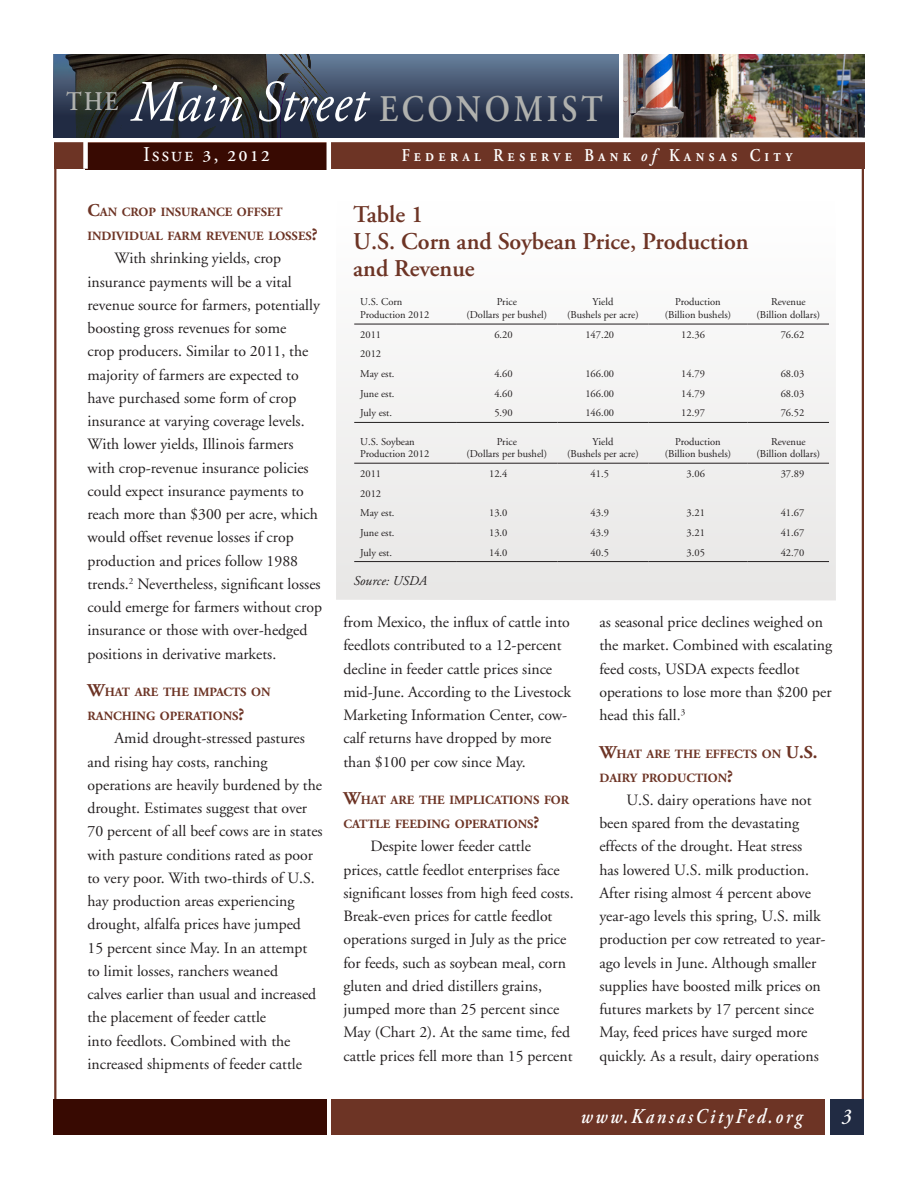
<style>
.page{position:relative;width:918px;height:1188px;background:#fff}
.page>*{position:absolute;margin:0;border:0;box-sizing:border-box;transform-origin:0 0}
.t1{font:italic 58.5px "Adobe Garamond Pro";letter-spacing:.01em;color:#fff;scale:.9 1}
.t2{font:600 37.5px "Adobe Garamond Pro";letter-spacing:.115em;color:#b0b1ae;scale:.85 1}
.t3{font:600 27px "Adobe Garamond Pro";color:#b0b1ae;scale:.85 1}
.t4{font:600 24px "Adobe Garamond Pro";letter-spacing:-.005em;color:#6d3425}
.t5{font:italic 600 21px "Adobe Garamond Pro";letter-spacing:.15em;color:#fff;scale:.85 1}
.t6{font:21px "Adobe Garamond Pro";letter-spacing:.08em;color:#fff}
.t7{font:600 18px "Adobe Garamond Pro";letter-spacing:.28em;color:#fff;scale:.85 1}
.Body_Text{font:15.75px/23.2px "Adobe Garamond";color:#231f20}
.Source{font:italic 13.5px "Adobe Garamond";color:#231f20}
.Body_Text-2{font:700 12.6px/24px "Adobe Garamond";color:#6d3425}
.t8{font:10.5px/12.6px "Adobe Garamond";color:#231f20;text-align:center}
.s1{font-size:25.5px}
.s2{font-style:italic}
.s3{font-size:18px}
</style>
<div class="page">
<div style="left:336px;top:323px;width:500px;height:277px;background:#efefee"></div>
<hr style="left:862px;top:166px;width:2px;height:947px;background:#6d3425">
<hr style="left:54px;top:167px;width:2px;height:950px;background:#6d3425">
<img style="left:623px;top:54px;width:241px;height:84px">
<div style="left:54px;top:141px;width:810px;height:28px;background:#6d3425"></div>
<div style="left:85px;top:143px;width:244px;height:26px;background:#380a02"></div>
<hr style="left:50px;top:138px;width:816px;height:4px;background:#fff">
<div style="left:83px;top:138px;width:5px;height:31px;background:#fff"></div>
<hr style="left:327px;top:138px;width:4px;height:33px;background:#fff">
<div style="left:332px;top:1099px;width:493px;height:36px;background:#6d3425"></div>
<div style="left:830px;top:1099px;width:34px;height:36px;background:#212b43"></div>
<div style="left:53px;top:1099px;width:274px;height:36px;background:#380a02"></div>
<img style="left:54px;top:54px;width:564px;height:84px">
<hr style="left:354px;top:324px;width:102px;height:1px;background:#231f20">
<hr style="left:456px;top:324px;width:102px;height:1px;background:#231f20">
<hr style="left:558px;top:324px;width:90px;height:1px;background:#231f20">
<hr style="left:648px;top:324px;width:100px;height:1px;background:#231f20">
<hr style="left:748px;top:324px;width:81px;height:1px;background:#231f20">
<hr style="left:354px;top:422px;width:102px;height:1px;background:#231f20">
<hr style="left:456px;top:422px;width:102px;height:1px;background:#231f20">
<hr style="left:558px;top:422px;width:90px;height:1px;background:#231f20">
<hr style="left:648px;top:422px;width:100px;height:1px;background:#231f20">
<hr style="left:748px;top:422px;width:81px;height:1px;background:#231f20">
<hr style="left:354px;top:463px;width:102px;height:1px;background:#231f20">
<hr style="left:456px;top:463px;width:102px;height:1px;background:#231f20">
<hr style="left:558px;top:463px;width:90px;height:1px;background:#231f20">
<hr style="left:648px;top:463px;width:100px;height:1px;background:#231f20">
<hr style="left:748px;top:463px;width:81px;height:1px;background:#231f20">
<hr style="left:354px;top:561px;width:102px;height:1px;background:#231f20">
<hr style="left:456px;top:561px;width:102px;height:1px;background:#231f20">
<hr style="left:558px;top:561px;width:90px;height:1px;background:#231f20">
<hr style="left:648px;top:561px;width:100px;height:1px;background:#231f20">
<hr style="left:748px;top:561px;width:81px;height:1px;background:#231f20">
<p class="t3" style="left:66px;top:86px;width:63px">THE</p>
<p class="t1" style="left:131px;top:67px;width:263px">Main Street</p>
<p class="t2" style="left:380px;top:87px;width:264px">ECONOMIST</p>
<p class="t6" style="left:143px;top:142px;width:129px">Issue <span class="s1">3</span>, <span class="s1">2012</span></p>
<p class="t7" style="left:402px;top:145px;width:461px">Federal Reserve Bank <span class="s2">of</span> Kansas City</p>
<p class="Body_Text-2" style="left:87px;top:200px;width:232px"><span class="s3">C</span>AN CROP INSURANCE OFFSET<br>INDIVIDUAL FARM REVENUE LOSSES<span class="s3">?</span></p>
<p class="Body_Text" style="left:87px;top:247px;width:236px;text-indent:27px">With shrinking yields, crop insurance payments will be a vital revenue source for farmers, potentially boosting gross revenues for some<br>crop producers. Similar to 2011, the majority of farmers are expected to have purchased some form of crop insurance at varying coverage levels.<br>With lower yields, Illinois farmers with crop-revenue insurance policies could expect insurance payments to reach more than $300 per acre, which would offset revenue losses if crop production and prices follow 1988 trends.<sup>2</sup> Nevertheless, significant losses could emerge for farmers without crop insurance or those with over-hedged positions in derivative markets.</p>
<p class="Body_Text-2" style="left:87px;top:680px;width:185px"><span class="s3">W</span>HAT ARE THE IMPACTS ON<br>RANCHING OPERATIONS<span class="s3">?</span></p>
<p class="Body_Text" style="left:87px;top:727px;width:237px;text-indent:27px">Amid drought-stressed pastures and rising hay costs, ranching operations are heavily burdened by the drought. Estimates suggest that over 70 percent of all beef cows are in states with pasture conditions rated as poor to very poor. With two-thirds of U.S. hay production areas experiencing drought, alfalfa prices have jumped<br>15 percent since May. In an attempt to limit losses, ranchers weaned<br>calves earlier than usual and increased the placement of feeder cattle<br>into feedlots. Combined with the increased shipments of feeder cattle</p>
<p class="t4" style="left:353px;top:200px;width:72px">Table 1</p>
<p class="t4" style="left:353px;top:227px;width:397px">U.S. Corn and Soybean Price, Production</p>
<p class="t4" style="left:353px;top:254px;width:123px">and Revenue</p>
<p class="t8" style="left:360px;top:296px;width:71px;text-align:left">U.S. Corn<br>Production 2012</p>
<p class="t8" style="left:467px;top:296px;width:82px">Price<br>(Dollars per bushel)</p>
<p class="t8" style="left:567px;top:296px;width:73px">Yield<br>(Bushels per acre)</p>
<p class="t8" style="left:665px;top:296px;width:68px">Production (Billion bushels)</p>
<p class="t8" style="left:757px;top:296px;width:65px">Revenue (Billion dollars)</p>
<p class="t8" style="left:360px;top:328px;width:22px">2011</p>
<p class="t8" style="left:494px;top:328px;width:20px">6.20</p>
<p class="t8" style="left:585px;top:328px;width:30px">147.20</p>
<p class="t8" style="left:681px;top:328px;width:25px">12.36</p>
<p class="t8" style="left:781px;top:328px;width:25px">76.62</p>
<p class="t8" style="left:360px;top:348px;width:22px">2012</p>
<p class="t8" style="left:360px;top:368px;width:36px">May est.</p>
<p class="t8" style="left:494px;top:368px;width:20px">4.60</p>
<p class="t8" style="left:585px;top:368px;width:30px">166.00</p>
<p class="t8" style="left:681px;top:368px;width:25px">14.79</p>
<p class="t8" style="left:781px;top:368px;width:25px">68.03</p>
<p class="t8" style="left:360px;top:387px;width:36px">June est.</p>
<p class="t8" style="left:494px;top:387px;width:20px">4.60</p>
<p class="t8" style="left:585px;top:387px;width:30px">166.00</p>
<p class="t8" style="left:681px;top:387px;width:25px">14.79</p>
<p class="t8" style="left:781px;top:387px;width:25px">68.03</p>
<p class="t8" style="left:360px;top:407px;width:33px">July est.</p>
<p class="t8" style="left:494px;top:407px;width:20px">5.90</p>
<p class="t8" style="left:585px;top:407px;width:30px">146.00</p>
<p class="t8" style="left:681px;top:407px;width:25px">12.97</p>
<p class="t8" style="left:781px;top:407px;width:25px">76.52</p>
<p class="t8" style="left:360px;top:435px;width:71px;text-align:left">U.S. Soybean<br>Production 2012</p>
<p class="t8" style="left:467px;top:435px;width:82px">Price<br>(Dollars per bushel)</p>
<p class="t8" style="left:567px;top:435px;width:73px">Yield<br>(Bushels per acre)</p>
<p class="t8" style="left:665px;top:435px;width:68px">Production (Billion bushels)</p>
<p class="t8" style="left:757px;top:435px;width:65px">Revenue (Billion dollars)</p>
<p class="t8" style="left:360px;top:468px;width:22px">2011</p>
<p class="t8" style="left:489px;top:468px;width:20px">12.4</p>
<p class="t8" style="left:591px;top:468px;width:20px">41.5</p>
<p class="t8" style="left:687px;top:468px;width:20px">3.06</p>
<p class="t8" style="left:781px;top:468px;width:25px">37.89</p>
<p class="t8" style="left:360px;top:487px;width:22px">2012</p>
<p class="t8" style="left:360px;top:507px;width:36px">May est.</p>
<p class="t8" style="left:489px;top:507px;width:20px">13.0</p>
<p class="t8" style="left:591px;top:507px;width:20px">43.9</p>
<p class="t8" style="left:687px;top:507px;width:20px">3.21</p>
<p class="t8" style="left:781px;top:507px;width:25px">41.67</p>
<p class="t8" style="left:360px;top:527px;width:36px">June est.</p>
<p class="t8" style="left:489px;top:527px;width:20px">13.0</p>
<p class="t8" style="left:591px;top:527px;width:20px">43.9</p>
<p class="t8" style="left:687px;top:527px;width:20px">3.21</p>
<p class="t8" style="left:781px;top:527px;width:25px">41.67</p>
<p class="t8" style="left:360px;top:546px;width:33px">July est.</p>
<p class="t8" style="left:489px;top:546px;width:20px">14.0</p>
<p class="t8" style="left:591px;top:546px;width:20px">40.5</p>
<p class="t8" style="left:687px;top:546px;width:20px">3.05</p>
<p class="t8" style="left:781px;top:546px;width:25px">42.70</p>
<p class="Source" style="left:353px;top:574px;width:75px">Source: USDA</p>
<p class="Body_Text" style="left:343px;top:611px;width:229px">from Mexico, the influx of cattle into feedlots contributed to a 12-percent decline in feeder cattle prices since mid-June. According to the Livestock Marketing Information Center, cow&shy;calf returns have dropped by more than $100 per cow since May.</p>
<p class="Body_Text-2" style="left:343px;top:788px;width:227px"><span class="s3">W</span>HAT ARE THE IMPLICATIONS FOR<br>CATTLE FEEDING OPERATIONS<span class="s3">?</span></p>
<p class="Body_Text" style="left:343px;top:835px;width:232px;text-indent:27px">Despite lower feeder cattle prices, cattle feedlot enterprises face significant losses from high feed costs.<br>Break-even prices for cattle feedlot operations surged in July as the price for feeds, such as soybean meal, corn gluten and dried distillers grains, jumped more than 25 percent since May (Chart 2). At the same time, fed cattle prices fell more than 15 percent</p>
<p class="Body_Text" style="left:599px;top:611px;width:234px">as seasonal price declines weighed on the market. Combined with escalating feed costs, USDA expects feedlot operations to lose more than $200 per head this fall.<sup>3</sup></p>
<p class="Body_Text-2" style="left:599px;top:742px;width:220px"><span class="s3">W</span>HAT ARE THE EFFECTS ON <span class="s3">U.S.<br></span>DAIRY PRODUCTION<span class="s3">?</span></p>
<p class="Body_Text" style="left:599px;top:789px;width:228px;text-indent:27px">U.S. dairy operations have not been spared from the devastating effects of the drought. Heat stress has lowered U.S. milk production.<br>After rising almost 4 percent above year-ago levels this spring, U.S. milk production per cow retreated to year&shy;ago levels in June. Although smaller supplies have boosted milk prices on futures markets by 17 percent since May, feed prices have surged more quickly. As a result, dairy operations</p>
<p class="t5" style="left:581px;top:1104px;width:262px">www.KansasCityFed.org</p>
<p class="t5" style="left:842px;top:1104px;width:12px">3</p>
</div>
